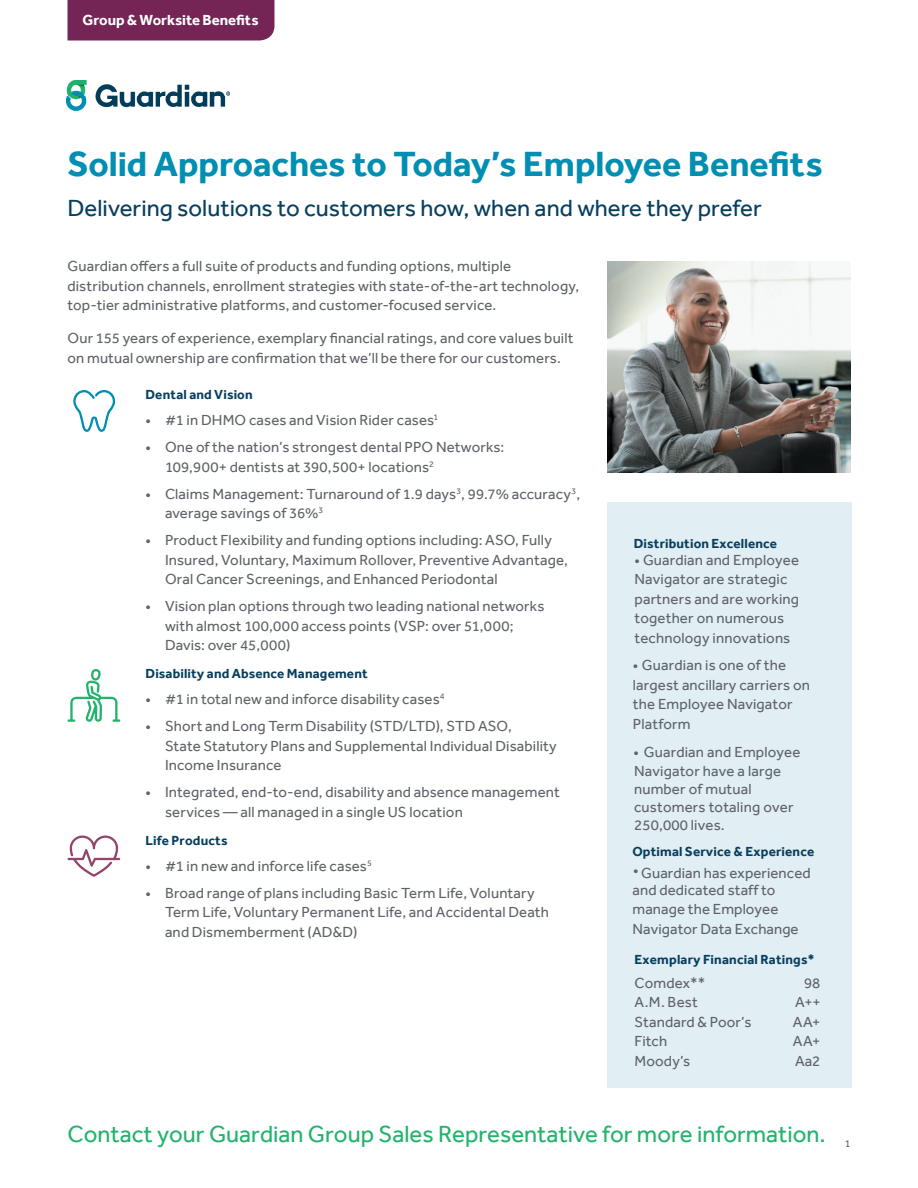
<style>
.page{position:relative;width:918px;height:1188px;background:#fff}
.page>*{position:absolute;margin:0;border:0;box-sizing:border-box;transform-origin:0 0}
.Header_2{font:700 36px "Effra";color:#008fb2}
.Subhead_1{font:24px "Effra";color:#23b36d}
.Subhead_1-2{font:24px "Effra";color:#083f5e}
.Body{font:15px/19.5px "Effra";letter-spacing:.01em;color:#5f6369}
.Body-2{font:15px/18.1px "Effra";letter-spacing:.01em;color:#5f6369}
.ID_-_flag{font:700 15px "Effra";color:#fff}
.Subhead_2{font:700 13.5px "Effra";letter-spacing:.01em;color:#083f5e}
.Subhead_2-2{font:700 13.5px "Effra";letter-spacing:.015em;color:#083f5e}
.t1{font:10.5px "Effra";color:#5f6369}
.s1{font-style:inherit}
</style>
<div class="page">
<div style="left:608px;top:503px;width:244px;height:585px;background:#e1eef4"></div>
<div style="left:68px;top:0;width:206px;height:40px;background:#742555"></div>
<svg style="left:73px;top:390px;width:43px;height:42px"></svg>
<svg style="left:68px;top:835px;width:52px;height:42px"></svg>
<svg style="left:68px;top:669px;width:52px;height:53px"></svg>
<img style="left:608px;top:261px;width:242px;height:212px">
<img style="left:67px;top:81px;width:163px;height:30px">
<p class="ID_-_flag" style="left:82px;top:12px;width:178px">Group &amp; Worksite Benefits</p>
<p class="Header_2" style="left:68px;top:142px;width:757px">Solid Approaches to Today’s Employee Benefits</p>
<p class="Subhead_1-2" style="left:68px;top:194px;width:696px">Delivering solutions to customers how, when and where they prefer</p>
<p class="Body" style="left:68px;top:256px;width:513px"><span class="s1">Guardian offers a full suite of products and funding options, multiple </span>distribution channels, enrollment strategies with state-of-the-art technology, top-tier administrative platforms, and customer-focused service.</p>
<p class="Body-2" style="left:68px;top:328px;width:508px;line-height:19.5px">Our 155 years of experience, exemplary financial ratings, and core values built on mutual ownership are confirmation that we’ll be there for our customers.</p>
<p class="Subhead_2" style="left:146px;top:386px;width:109px">Dental and Vision</p>
<p class="Body" style="left:146px;top:410px;width:294px">• #1 in DHMO cases and Vision Rider cases<sup>1</sup></p>
<p class="Body" style="left:165px;top:437px;width:341px;text-indent:-20px">• One of the nation’s strongest dental PPO Networks:<br>109,900+ dentists at 390,500+ locations<sup>2</sup></p>
<p class="Body" style="left:165px;top:484px;width:417px;text-indent:-20px">• Claims Management: Turnaround of 1.9 days<sup>3</sup>, 99.7% accuracy<sup>3</sup>, average savings of 36%<sup>3</sup></p>
<p class="Body" style="left:165px;top:530px;width:405px;text-indent:-20px">• Product Flexibility and funding options including: ASO, Fully<br>Insured, Voluntary, Maximum Rollover, Preventive Advantage,<br>Oral Cancer Screenings, and Enhanced Periodontal</p>
<p class="Body" style="left:165px;top:596px;width:381px;text-indent:-20px">• Vision plan options through two leading national networks with almost 100,000 access points (VSP: over 51,000;<br>Davis: over 45,000)</p>
<p class="Subhead_2-2" style="left:146px;top:665px;width:224px">Disability and Absence Management</p>
<p class="Body" style="left:146px;top:689px;width:301px">• #1 in total new and inforce disability cases<sup>4</sup></p>
<p class="Body" style="left:165px;top:716px;width:393px;text-indent:-20px">• Short and Long Term Disability (STD/LTD), STD ASO,<br>State Statutory Plans and Supplemental Individual Disability<br>Income Insurance</p>
<p class="Body" style="left:165px;top:782px;width:396px;text-indent:-20px">• Integrated, end-to-end, disability and absence management services — all managed in a single US location</p>
<p class="Subhead_2" style="left:146px;top:832px;width:84px">Life <span class="s1">P</span>roducts</p>
<p class="Body" style="left:146px;top:856px;width:228px">• #1 in new and inforce life cases<sup>5</sup></p>
<p class="Body" style="left:165px;top:883px;width:386px;text-indent:-20px">• Broad range of plans including Basic Term Life, Voluntary<br>Term Life, Voluntary Permanent Life, and Accidental Death and Dismemberment (AD&amp;D)</p>
<p class="Subhead_2" style="left:634px;top:535px;width:145px">Distribution <span class="s1">E</span>xcellence</p>
<p class="Body" style="left:634px;top:550px;width:166px">• Guardian and Employee<br>Navigator are strategic partners and are <span class="s1">working together</span> on numerous technology innovations</p>
<p class="Body" style="left:633px;top:655px;width:179px">• Guardian is one of the largest ancillary carriers on the Employee Navigator<br>Platform</p>
<p class="Body-2" style="left:633px;top:743px;width:169px"><span class="s1">•</span> Guardian and Employee<br>Navigator have a large number of mutual customers totaling over<br>250,000 lives.</p>
<p class="Subhead_2" style="left:632px;top:843px;width:183px">Optimal <span class="s1">S</span>ervice <span class="s1">&amp; Experience</span></p>
<p class="Body" style="left:633px;top:864px;width:180px;line-height:17.2px">• Guardian has <span class="s1">experienced and</span> dedicated <span class="s1">staff</span> to</p>
<p class="Body" style="left:633px;top:899px;width:168px"><span class="s1">manage</span> the Employee<br>Navigator Data Exchange</p>
<p class="Subhead_2-2" style="left:634px;top:952px;width:181px">Exemplary Financial Ratings*</p>
<p class="Body" style="left:634px;top:973px;width:72px">Comdex**</p>
<p class="Body" style="left:804px;top:973px;width:18px">98</p>
<p class="Body" style="left:634px;top:992px;width:65px">A.M. Best</p>
<p class="Body" style="left:795px;top:992px;width:27px">A++</p>
<p class="Body" style="left:634px;top:1012px;width:119px">Standard &amp; Poor’s</p>
<p class="Body" style="left:793px;top:1012px;width:29px">AA+</p>
<p class="Body" style="left:634px;top:1031px;width:34px">Fitch</p>
<p class="Body" style="left:793px;top:1031px;width:29px">AA+</p>
<p class="Body" style="left:634px;top:1051px;width:57px">Moody’s</p>
<p class="Body" style="left:795px;top:1051px;width:27px">Aa2</p>
<p class="Subhead_1" style="left:68px;top:1119px;width:760px">Contact your Guardian Group <span class="s1">S</span>ales <span class="s1">R</span>epresentative for more information.</p>
<p class="t1" style="left:845px;top:1137px;width:7px">1</p>
</div>
